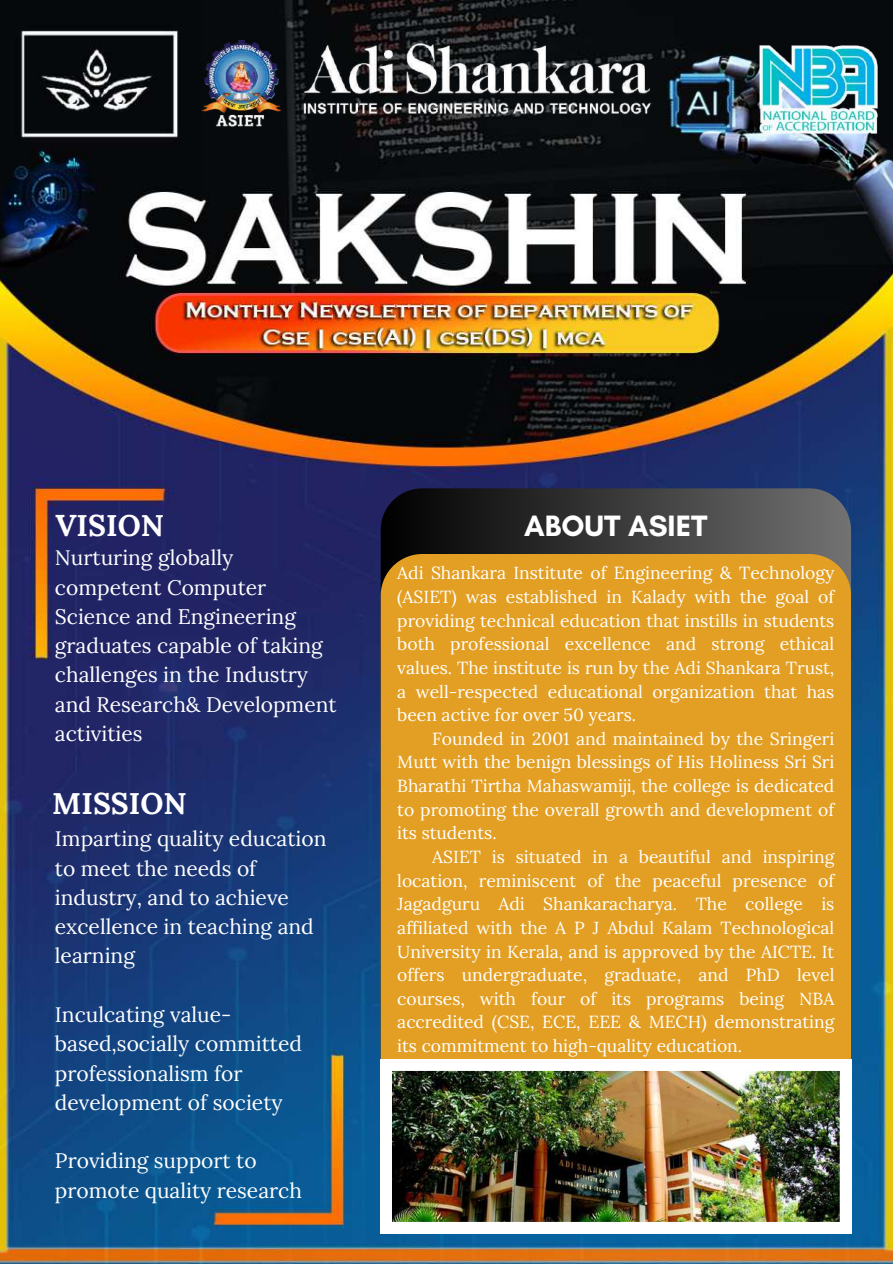
<style>
.page{position:relative;width:893px;height:1264px;background:#fff}
.page>*{position:absolute;margin:0;border:0;box-sizing:border-box;transform-origin:0 0}
.t1{font:700 30px "Lora";color:#fff}
.t2{font:700 30px "Glacial Indifference";color:#fff}
.t3{font:21px/29.2px "Lora";color:#fff}
.t4{font:17.55px/23.7px "Lora";color:#fff;text-align:justify}
</style>
<div class="page">
<img style="left:0;top:0;width:892px;height:1263px">
<img style="left:199px;top:40px;width:455px;height:88px">
<img style="left:757px;top:41px;width:122px;height:97px">
<svg style="left:380px;top:488px;width:470px;height:66px;background:#38383a"></svg>
<div style="left:380px;top:554px;width:470px;height:679px;background:#e39f23"></div>
<img style="left:380px;top:1059px;width:470px;height:173px">
<h1 class="t1" style="left:55px;top:505px;width:110px">VISION</h1>
<h1 class="t2" style="left:524px;top:507px;width:185px">ABOUT ASIET</h1>
<p class="t3" style="left:55px;top:543px;width:283px">Nurturing globally competent Computer<br>Science and Engineering graduates capable of taking challenges in the Industry and Research&amp; Development activities</p>
<h1 class="t1" style="left:52px;top:784px;width:136px">MISSION</h1>
<p class="t3" style="left:55px;top:824px;width:273px">Imparting quality education to meet the needs of industry, and to achieve excellence in teaching and learning</p>
<p class="t3" style="left:55px;top:999px;width:248px">Inculcating value&shy;based,socially committed professionalism for development of society</p>
<p class="t3" style="left:55px;top:1145px;width:248px">Providing support to promote quality research</p>
<p class="t4" style="left:397px;top:561px;width:438px">Adi Shankara Institute of Engineering &amp; Technology (ASIET) was established in Kalady with the goal of providing technical education that instills in students both professional excellence and strong ethical values. The institute is run by the Adi Shankara Trust, a well-respected educational organization that has been active for over 50 years.</p>
<p class="t4" style="left:397px;top:726px;width:438px;text-indent:35px">Founded in 2001 and maintained by the Sringeri Mutt with the benign blessings of His Holiness Sri Sri Bharathi Tirtha Mahaswamiji, the college is dedicated to promoting the overall growth and development of its students.</p>
<p class="t4" style="left:397px;top:844px;width:438px;text-indent:35px">ASIET is situated in a beautiful and inspiring location, reminiscent of the peaceful presence of Jagadguru Adi Shankaracharya. The college is affiliated with the A P J Abdul Kalam Technological University in Kerala, and is approved by the AICTE. It offers undergraduate, graduate, and PhD level courses, with four of its programs being NBA accredited (CSE, ECE, EEE &amp; MECH) demonstrating its commitment to high-quality education.</p>
</div>
